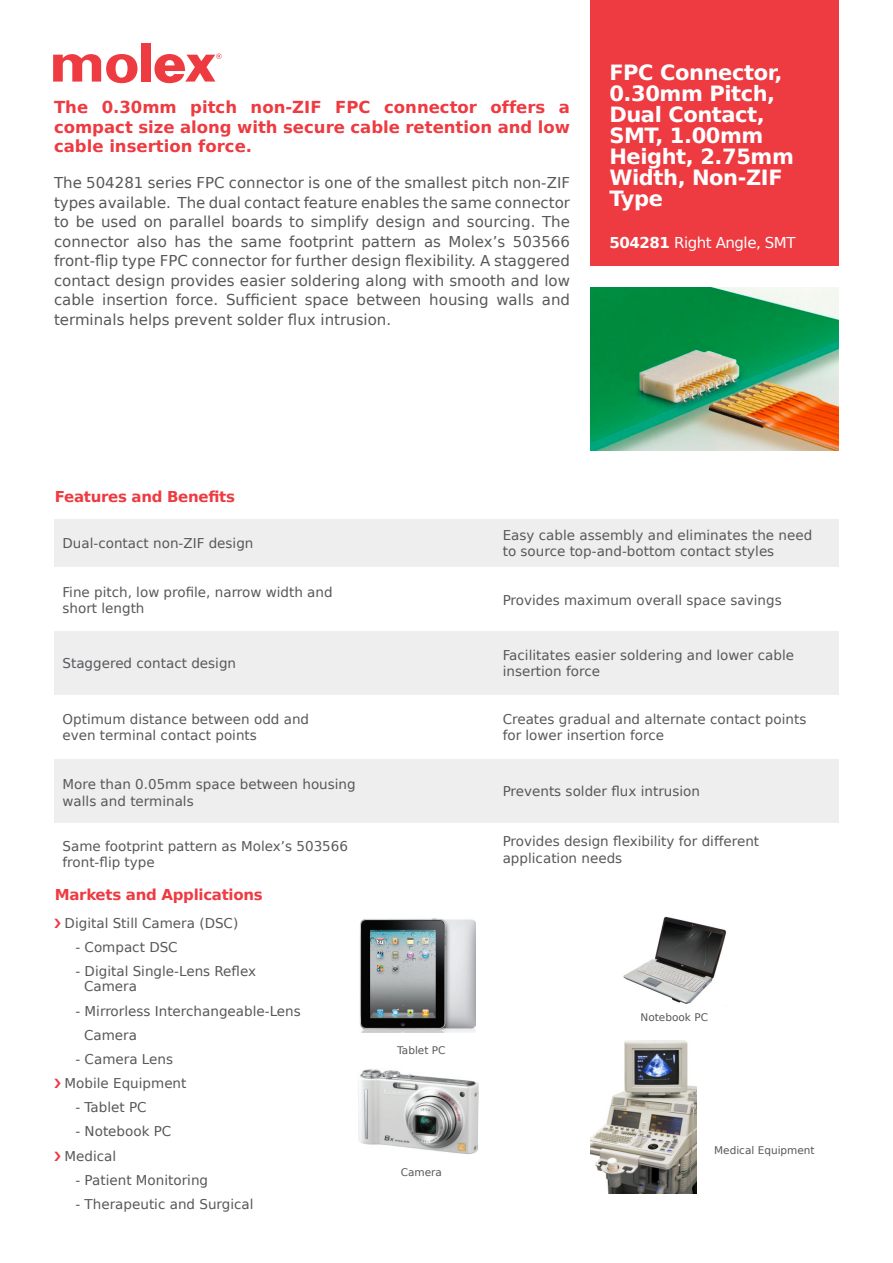
<style>
.page{position:relative;width:893px;height:1263px;background:#fff}
.page>*{position:absolute;margin:0;border:0;box-sizing:border-box;transform-origin:0 0}
.Major_Head{font:700 21px/21px "Bitstream Vera Sans";letter-spacing:-.02em;color:#fff}
.body_text{font:700 16.5px/19.5px "Bitstream Vera Sans";color:#ee3a41;text-align:justify}
.body_text-2{font:15px/19.5px "Bitstream Vera Sans";color:#57585a;text-align:justify}
.t1{font:700 15px "Bitstream Vera Sans";letter-spacing:-.02em;color:#ee3a41}
.Major_Head-2{font:15px "Bitstream Vera Sans";letter-spacing:-.03em;color:#fff}
.body_text-3{font:13.5px/16.5px "Bitstream Vera Sans";color:#57585a}
.body_text-4{font:10.5px "Bitstream Vera Sans";color:#57585a}
.s1{font-weight:700}
.s2{color:#ee3a41}
</style>
<div class="page">
<div style="left:55px;top:519px;width:784px;height:48px;background:#eeeeef"></div>
<div style="left:55px;top:631px;width:784px;height:63px;background:#eeeeef"></div>
<div style="left:55px;top:759px;width:784px;height:64px;background:#eeeeef"></div>
<div style="left:141px;top:43px;width:10px;height:39px;background:#ee3a41"></div>
<svg style="left:53px;top:54px;width:84px;height:29px"></svg>
<svg style="left:154px;top:53px;width:68px;height:30px"></svg>
<img style="left:590px;top:287px;width:249px;height:163px">
<div style="left:591px;top:0;width:248px;height:266px;background:#ee3a41"></div>
<img style="left:358px;top:1069px;width:120px;height:85px">
<img style="left:360px;top:918px;width:115px;height:115px">
<img style="left:623px;top:916px;width:104px;height:90px">
<img style="left:591px;top:1040px;width:105px;height:154px">
<p class="body_text" style="left:54px;top:98px;width:518px">The 0.30mm pitch non-ZIF FPC connector offers a compact size along with secure cable retention and low cable insertion force.</p>
<p class="body_text-2" style="left:54px;top:173px;width:518px">The 504281 series FPC connector is one of the smallest pitch non-ZIF types available. The dual contact feature enables the same connector to be used on parallel boards to simplify design and sourcing. The connector also has the same footprint pattern as Molex’s 503566 front-flip type FPC connector for further design flexibility. A staggered contact design provides easier soldering along with smooth and low cable insertion force. Sufficient space between housing walls and terminals helps prevent solder flux intrusion.</p>
<p class="Major_Head" style="left:609px;top:63px;width:186px">FPC Connector,<br>0.30mm Pitch,<br>Dual Contact,<br>SMT, 1.00mm<br>Height, 2.75mm<br>Width, Non-ZIF<br>Type</p>
<p class="Major_Head-2" style="left:609px;top:235px;width:188px"><span class="s1">504281</span> Right Angle, SMT</p>
<p class="t1" style="left:55px;top:488px;width:182px">Features and Benefits</p>
<p class="body_text-3" style="left:63px;top:535px;width:193px">Dual-contact non-ZIF design</p>
<p class="body_text-3" style="left:63px;top:584px;width:272px">Fine pitch, low profile, narrow width and short length</p>
<p class="body_text-3" style="left:63px;top:655px;width:175px">Staggered contact design</p>
<p class="body_text-3" style="left:63px;top:711px;width:248px">Optimum distance between odd and even terminal contact points</p>
<p class="body_text-3" style="left:63px;top:776px;width:295px">More than 0.05mm space between housing walls and terminals</p>
<p class="body_text-3" style="left:63px;top:838px;width:287px">Same footprint pattern as Molex’s 503566 front-flip type</p>
<p class="t1" style="left:55px;top:886px;width:209px">Markets and Applications</p>
<p class="body_text-3" style="left:54px;top:915px;width:186px"><span class="s2">❯</span> Digital Still Camera (DSC)</p>
<p class="body_text-3" style="left:75px;top:939px;width:104px">- Compact DSC</p>
<p class="body_text-3" style="left:84px;top:964px;width:174px;line-height:15px;text-indent:-9px">- Digital Single-Lens Reflex<br>Camera</p>
<p class="body_text-3" style="left:75px;top:1002px;width:227px">- Mirrorless Interchangeable-Lens</p>
<p class="body_text-3" style="left:84px;top:1027px;width:54px">Camera</p>
<p class="body_text-3" style="left:75px;top:1051px;width:99px">- Camera Lens</p>
<p class="body_text-3" style="left:54px;top:1075px;width:134px"><span class="s2">❯</span> Mobile Equipment</p>
<p class="body_text-3" style="left:75px;top:1099px;width:73px">- Tablet PC</p>
<p class="body_text-3" style="left:75px;top:1123px;width:97px">- Notebook PC</p>
<p class="body_text-3" style="left:54px;top:1148px;width:64px"><span class="s2">❯</span> Medical</p>
<p class="body_text-3" style="left:75px;top:1172px;width:134px">- Patient Monitoring</p>
<p class="body_text-3" style="left:75px;top:1196px;width:180px">- Therapeutic and Surgical</p>
<p class="body_text-4" style="left:397px;top:1044px;width:50px">Tablet PC</p>
<p class="body_text-4" style="left:401px;top:1167px;width:43px">Camera</p>
<p class="body_text-3" style="left:503px;top:527px;width:311px">Easy cable assembly and eliminates the need to source top-and-bottom contact styles</p>
<p class="body_text-3" style="left:503px;top:592px;width:280px">Provides maximum overall space savings</p>
<p class="body_text-3" style="left:503px;top:647px;width:293px">Facilitates easier soldering and lower cable insertion force</p>
<p class="body_text-3" style="left:503px;top:711px;width:305px">Creates gradual and alternate contact points for lower insertion force</p>
<p class="body_text-3" style="left:503px;top:783px;width:199px">Prevents solder flux intrusion</p>
<p class="body_text-3" style="left:503px;top:833px;width:258px">Provides design flexibility for different application needs</p>
<p class="body_text-4" style="left:641px;top:1011px;width:69px">Notebook PC</p>
<p class="body_text-4" style="left:714px;top:1144px;width:102px">Medical Equipment</p>
</div>
